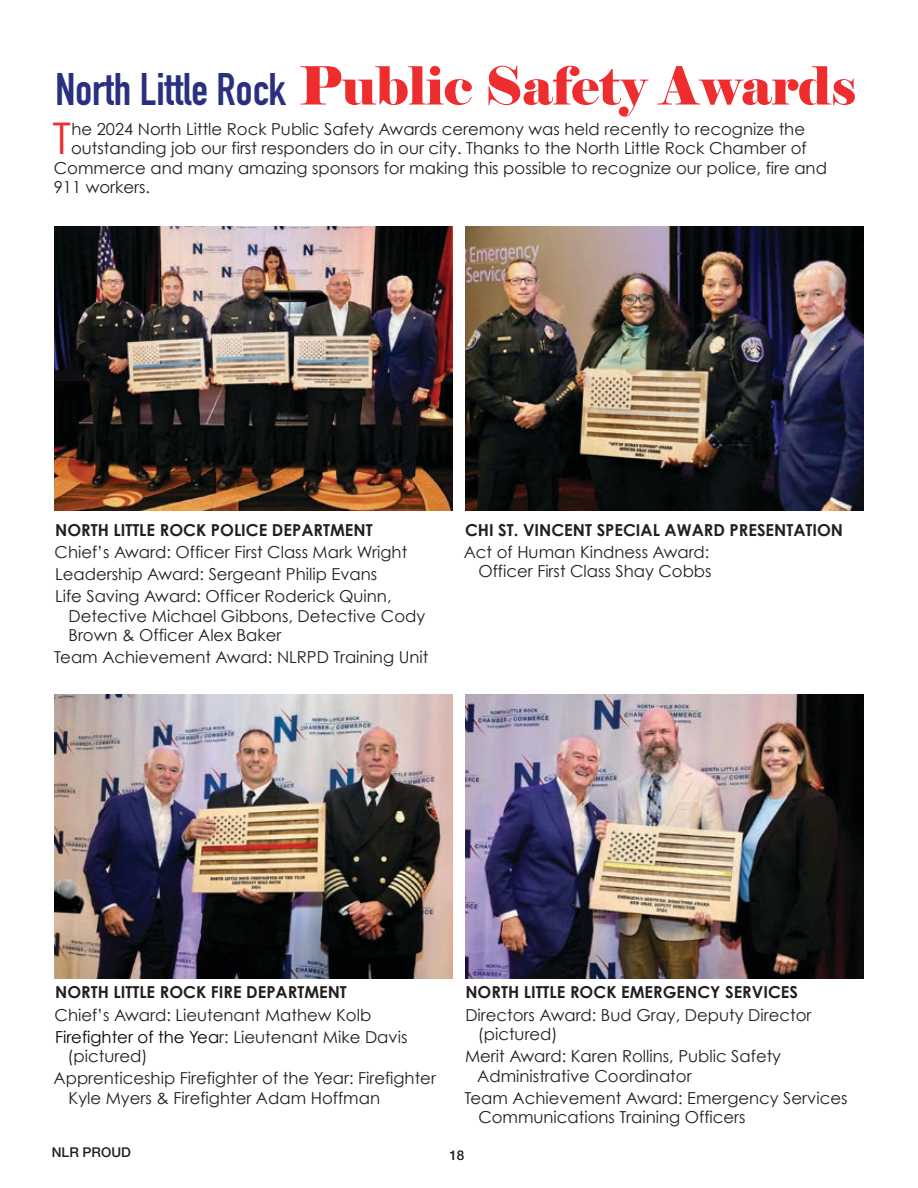
<style>
.page{position:relative;width:918px;height:1188px;background:#fff}
.page>*{position:absolute;margin:0;border:0;box-sizing:border-box;transform-origin:0 0}
.t1{font:52.5px "Elephant";color:#ee2d2f}
.t2{font:43.65px "Century Gothic";color:#ee2d2f}
.t3{font:16.5px/19.5px "Century Gothic";color:#231f20}
.t4{font:700 16.5px "Century Gothic";color:#231f20}
.t5{font:500 13.5px "Helvetica Neue LT Std";color:#231f20}
.s1{font-family:"DIN Condensed";font-weight:700;font-size:45px;color:#29307f}
.s2{color:#020304}
</style>
<div class="page">
<img style="left:465px;top:695px;width:398px;height:283px">
<img style="left:55px;top:695px;width:398px;height:283px">
<img style="left:55px;top:227px;width:398px;height:283px">
<img style="left:465px;top:227px;width:398px;height:283px">
<h1 class="t1" style="left:56px;top:53px;width:802px"><span class="s1">North Little Rock</span> Public Safety Awards</h1>
<h2 class="t2" style="left:52px;top:112px;width:20px">T</h2>
<p class="t3" style="left:71px;top:119px;width:735px">he 2024 North Little Rock Public Safety Awards ceremony was held recently to recognize the</p>
<p class="t3" style="left:71px;top:138px;width:737px">outstanding job our first responders do in our city. Thanks to the North Little Rock Chamber of</p>
<p class="t3" style="left:54px;top:158px;width:775px">Commerce and many amazing sponsors for making this possible to recognize our police, fire and</p>
<p class="t3" style="left:54px;top:177px;width:98px">911 workers.</p>
<p class="t4" style="left:55px;top:519px;width:319px">NORTH LITTLE ROCK POLICE DEPARTMENT</p>
<p class="t3" style="left:55px;top:540px;width:354px;line-height:22.2px">Chief’s Award: Officer First Class Mark Wright<br>Leadership Award: Sergeant Philip Evans<br>Life Saving Award: Officer Roderick Quinn,</p>
<p class="t3" style="left:69px;top:606px;width:358px">Detective Michael Gibbons, Detective Cody<br>Brown &amp; Officer Alex Baker</p>
<p class="t3" style="left:54px;top:647px;width:376px">Team Achievement Award: NLRPD Training Unit</p>
<p class="t4" style="left:465px;top:519px;width:380px">CHI ST. VINCENT SPECIAL AWARD PRESENTATION</p>
<p class="t3" style="left:464px;top:542px;width:249px;text-align:right">Act of Human Kindness Award:<br>Officer First Class Shay Cobbs</p>
<p class="t4" style="left:55px;top:982px;width:293px">NORTH LITTLE ROCK FIRE DEPARTMENT</p>
<p class="t3" style="left:55px;top:1003px;width:354px;line-height:22.2px">Chief’s Award: Lieutenant Mathew Kolb<br><span class="s2">Firefighter of the Yea</span>r: Lieutenant Mike Davis</p>
<p class="t3" style="left:54px;top:1045px;width:384px;line-height:22.2px;text-indent:14px">(pictured)<br>Apprenticeship Firefighter of the Year: Firefighter</p>
<p class="t3" style="left:69px;top:1088px;width:313px">Kyle Myers &amp; Firefighter Adam Hoffman</p>
<p class="t4" style="left:465px;top:982px;width:334px">NORTH LITTLE ROCK EMERGENCY SERVICES</p>
<p class="t3" style="left:478px;top:1005px;width:335px;text-indent:-12px">Directors Award: Bud Gray, Deputy Director (pictured)</p>
<p class="t3" style="left:477px;top:1046px;width:305px;text-indent:-12px">Merit Award: Karen Rollins, Public Safety<br>Administrative Coordinator</p>
<p class="t3" style="left:478px;top:1088px;width:371px;text-indent:-14px">Team Achievement Award: Emergency Services<br>Communications Training Officers</p>
<p class="t5" style="left:52px;top:1144px;width:81px">NLR PROUD</p>
<p class="t5" style="left:449px;top:1147px;width:17px">18</p>
</div>
